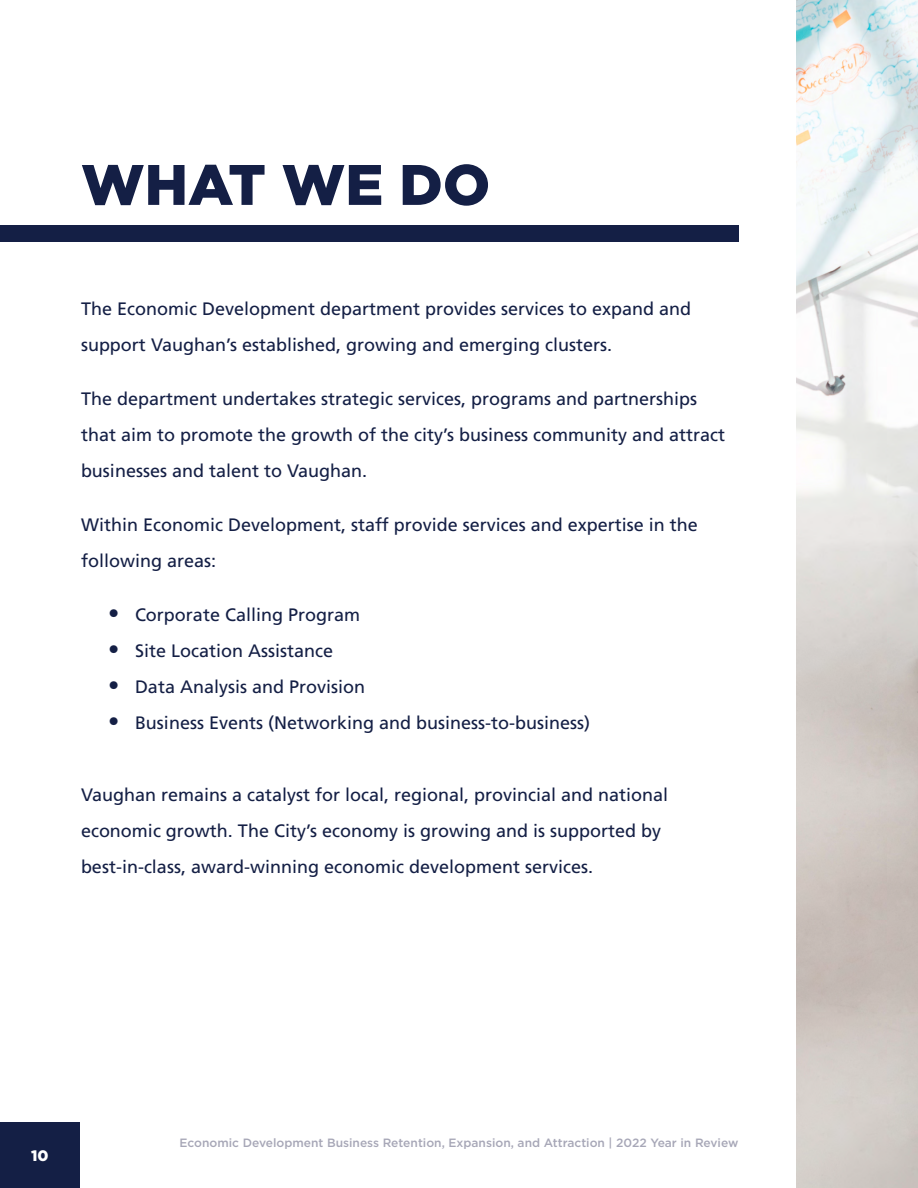
<style>
.page{position:relative;width:918px;height:1188px;background:#fff}
.page>*{position:absolute;margin:0;border:0;box-sizing:border-box;transform-origin:0 0}
.t1{font:900 57px "Gotham";color:#141f45}
.t2{font:18px/36px "Frutiger LT Std";color:#141f45}
.t3{font:900 15.15px "Gotham";color:#fff}
.t4{font:500 12px "Gotham";color:#a7a7b7}
.s1{font-weight:900;font-size:22.5px}
</style>
<div class="page">
<div style="left:0;top:1122px;width:80px;height:66px;background:#141f45"></div>
<img style="left:796px;top:0;width:122px;height:1188px">
<div style="left:0;top:226px;width:738px;height:16px;background:#141f45"></div>
<h1 class="t1" style="left:81px;top:145px;width:411px">WHAT WE DO</h1>
<p class="t2" style="left:81px;top:291px;width:612px">The Economic Development department provides services to expand and support Vaughan’s established, growing and emerging clusters.</p>
<p class="t2" style="left:81px;top:381px;width:646px">The department undertakes strategic services, programs and partnerships that aim to promote the growth of the city’s business community and attract businesses and talent to Vaughan.</p>
<p class="t2" style="left:81px;top:507px;width:618px">Within Economic Development, staff provide services and expertise in the following areas:</p>
<p class="t2" style="left:108px;top:597px;width:254px"><span class="s1">•</span> Corporate Calling Program</p>
<p class="t2" style="left:108px;top:633px;width:227px"><span class="s1">•</span> Site Location Assistance</p>
<p class="t2" style="left:108px;top:669px;width:259px"><span class="s1">•</span> Data Analysis and Provision</p>
<p class="t2" style="left:108px;top:705px;width:484px"><span class="s1">•</span> Business Events (Networking and business-to-business)</p>
<p class="t2" style="left:81px;top:777px;width:589px">Vaughan remains a catalyst for local, regional, provincial and national economic growth. The City’s economy is growing and is supported by best-in-class, award-winning economic development services.</p>
<p class="t3" style="left:31px;top:1145px;width:19px">10</p>
<p class="t4" style="left:180px;top:1135px;width:560px">Economic Development Business Retention, Expansion, and Attraction | 2022 Year in Review</p>
</div>
